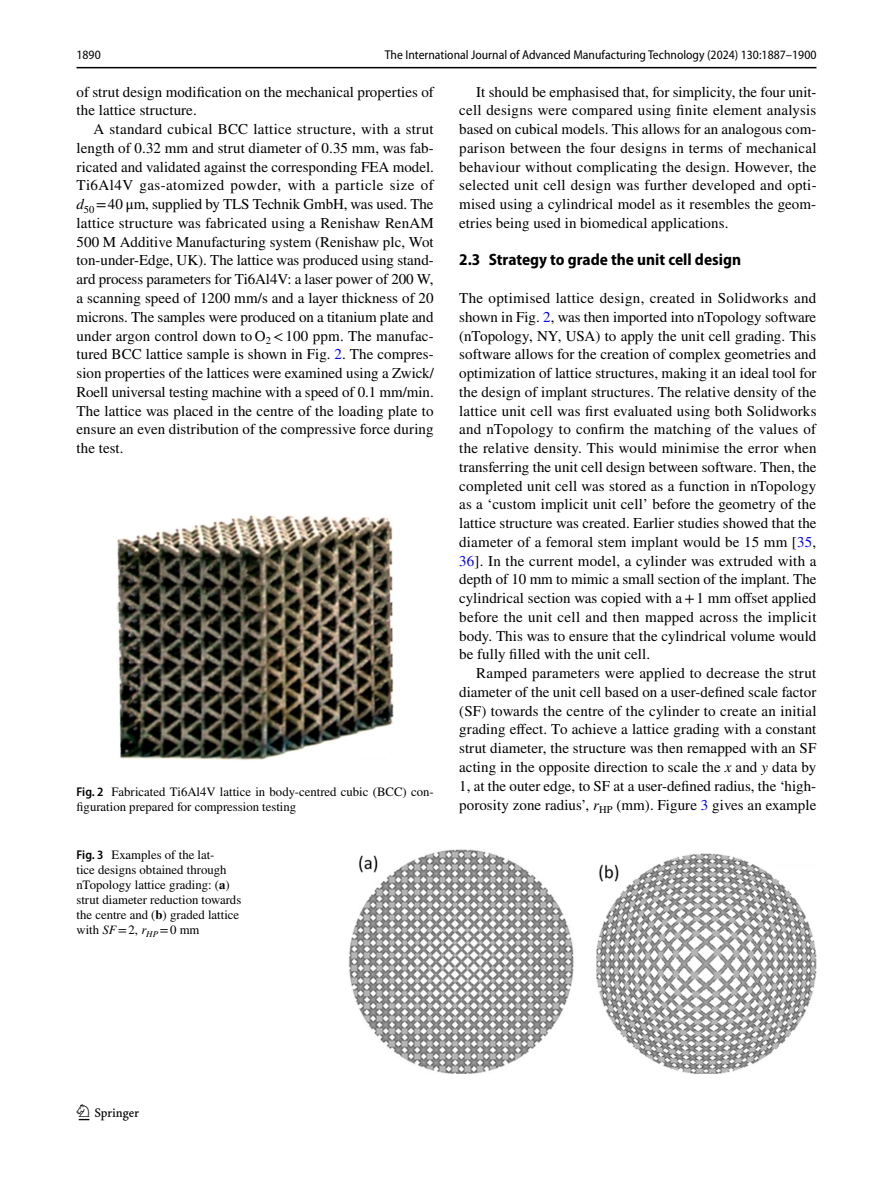
<style>
.page{position:relative;width:893px;height:1187px;background:#fff}
.page>*{position:absolute;margin:0;border:0;box-sizing:border-box;transform-origin:0 0}
.t1{font:22.5px "Springnew Regular 2";color:#000}
.t2{font:700 semi-condensed 16.5px "Myriad Pro";color:#000}
.t3{font:15px/18.8px "STIX";letter-spacing:.005em;color:#000;text-align:justify}
.t4{font:12.75px/15px "STIX";color:#000}
.t5{font:semi-condensed 12.75px "Myriad Pro";color:#000}
.s1{font-style:italic}
.s2{color:#00f}
.s3{font-family:"Myriad Pro";font-weight:600;font-stretch:semi-condensed}
.s4{font-weight:700}
</style>
<div class="page">
<hr style="left:77px;top:67px;width:739px;height:1px;background:#000">
<img style="left:117px;top:515px;width:276px;height:245px">
<img style="left:349px;top:849px;width:467px;height:224px">
<p class="t5" style="left:77px;top:48px;width:26px">1890</p>
<p class="t5" style="left:385px;top:48px;width:433px">The International Journal of Advanced Manufacturing Technology (2024) 130:1887–1900</p>
<p class="t3" style="left:77px;top:83px;width:359px">of strut design modification on the mechanical properties of the lattice structure.</p>
<p class="t3" style="left:77px;top:121px;width:359px;text-indent:17px">A standard cubical BCC lattice structure, with a strut length of 0.32 mm and strut diameter of 0.35 mm, was fab&shy;ricated and validated against the corresponding FEA model.<br>Ti6Al4V gas-atomized powder, with a particle size of <span class="s1">d</span><sub>50</sub> =40 μm, supplied by TLS Technik GmbH, was used. The lattice structure was fabricated using a Renishaw RenAM 500 M Additive Manufacturing system (Renishaw plc, Wot ton-under-Edge, UK). The lattice was produced using stand&shy;ard process parameters for Ti6Al4V: a laser power of 200 W, a scanning speed of 1200 mm/s and a layer thickness of 20 microns. The samples were produced on a titanium plate and under argon control down to -O<sub>2</sub> &lt;100 ppm. The manufac&shy;tured BCC lattice sample is shown in Fig. <span class="s2">2</span>. The compres&shy;sion properties of the lattices were examined using a Zwick/ Roell universal testing machine with a speed of 0.1 mm/min.<br>The lattice was placed in the centre of the loading plate to ensure an even distribution of the compressive force during the test.</p>
<p class="t4" style="left:77px;top:784px;width:359px"><span class="s3">Fig. 2</span> Fabricated Ti6Al4V lattice in body-centred cubic (BCC) con&shy;figuration prepared for compression testing</p>
<p class="t4" style="left:77px;top:848px;width:166px"><span class="s3">Fig. 3</span> Examples of the lat-<br>tice designs obtained through nTopology lattice grading: (<span class="s4">a</span>) strut diameter reduction towards the centre and (<span class="s4">b</span>) graded lattice with <span class="s1">SF</span>=2, <span class="s1">r</span><sub>HP</sub> =0 mm</p>
<p class="t3" style="left:459px;top:83px;width:359px;text-indent:17px">It should be emphasised that, for simplicity, the four unit&shy;cell designs were compared using finite element analysis based on cubical models. This allows for an analogous com&shy;parison between the four designs in terms of mechanical behaviour without complicating the design. However, the selected unit cell design was further developed and opti&shy;mised using a cylindrical model as it resembles the geom&shy;etries being used in biomedical applications.</p>
<p class="t2" style="left:459px;top:251px;width:283px">2.3 Strategy to grade the unit cell design</p>
<p class="t3" style="left:459px;top:289px;width:359px">The optimised lattice design, created in Solidworks and shown in Fig. <span class="s2">2</span>, was then imported into nTopology software (nTopology, NY, USA) to apply the unit cell grading. This software allows for the creation of complex geometries and optimization of lattice structures, making it an ideal tool for the design of implant structures. The relative density of the lattice unit cell was first evaluated using both Solidworks and nTopology to confirm the matching of the values of the relative density. This would minimise the error when transferring the unit cell design between software. Then, the completed unit cell was stored as a function in nTopology as a ‘custom implicit unit cell’ before the geometry of the lattice structure was created. Earlier studies showed that the diameter of a femoral stem implant would be 15 mm [<span class="s2">35</span>, <span class="s2">36</span>]. In the current model, a cylinder was extruded with a depth of 10 mm to mimic a small section of the implant. The cylindrical section was copied with a+1 mm offset applied before the unit cell and then mapped across the implicit body. This was to ensure that the cylindrical volume would be fully filled with the unit cell.</p>
<p class="t3" style="left:459px;top:664px;width:359px;text-indent:17px">Ramped parameters were applied to decrease the strut diameter of the unit cell based on a user-defined scale factor (SF) towards the centre of the cylinder to create an initial grading effect. To achieve a lattice grading with a constant strut diameter, the structure was then remapped with an SF acting in the opposite direction to scale the <span class="s1">x</span> and <span class="s1">y</span> data by 1, at the outer edge, to SF at a user-defined radius, the ‘high&shy;porosity zone radius’, <span class="s1">r</span><sub>HP</sub> (mm). Figure <span class="s2">3</span> gives an example</p>
<h1 class="t1" style="left:79px;top:1104px;width:62px">1 3</h1>
</div>
